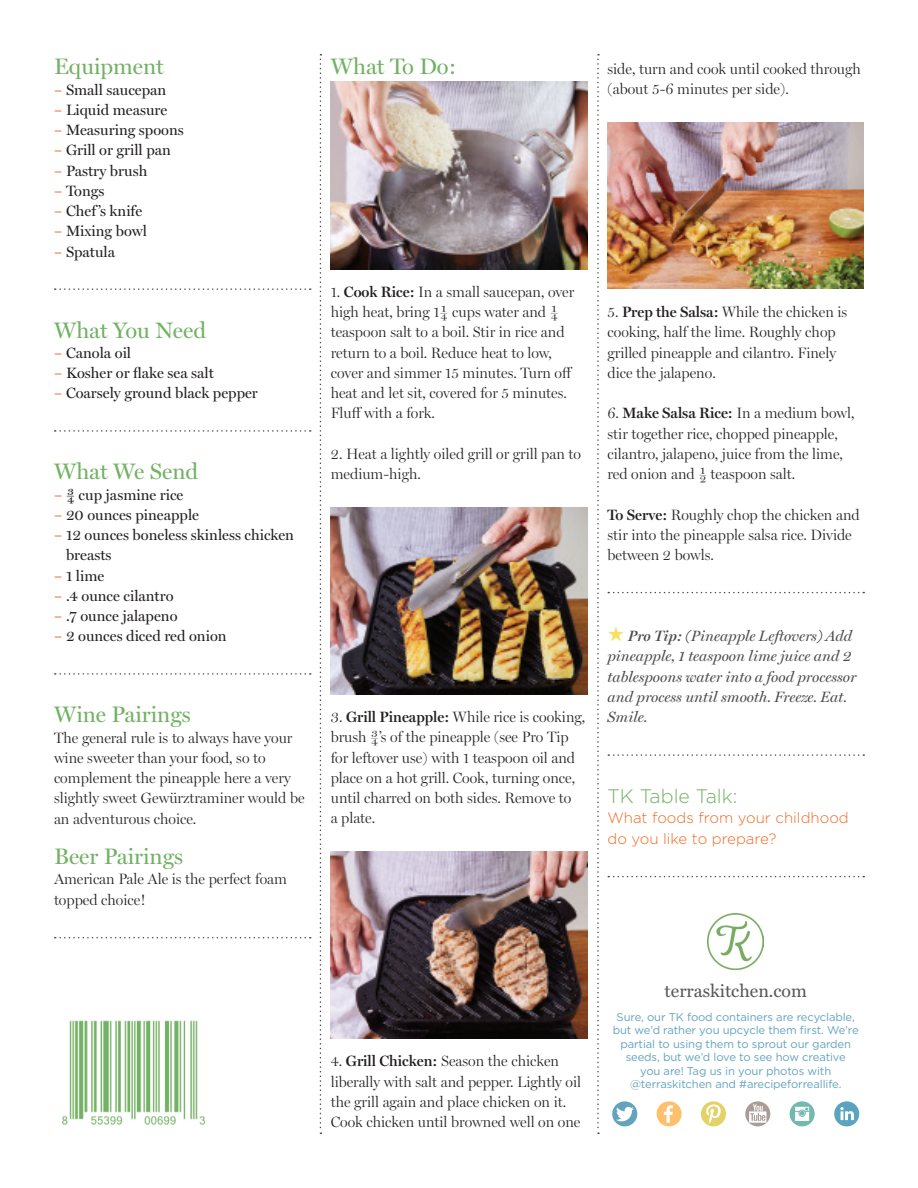
<style>
.page{position:relative;width:918px;height:1188px;background:#fff}
.page>*{position:absolute;margin:0;border:0;box-sizing:border-box;transform-origin:0 0}
.method_text{font:22.5px "Miller Display";color:#72b164}
.categories_back_of_c{font:22.5px "Miller Display";color:#72b164}
.method_text-2{font:300 19.5px "Gotham";color:#72b164}
.t1{font:18px "Miller Text";color:#57585a}
.method_text-3{font:300 15px/20.2px "Miller Display";color:#231f20}
.listings{font:15px "Miller Display";color:#231f20}
.method_text-4{font:italic 15px/20.2px "Miller Display";color:#4b4c4d}
.method_text-5{font:300 15px/20.2px "Gotham";color:#f36821}
.t2{font:11.25px/13.5px "Gotham";letter-spacing:-.01em;color:#63a3be;text-align:center}
.s1{color:#f36821}
.s2{font-weight:600}
.s3{color:#f7e163}
</style>
<div class="page">
<svg style="left:320px;top:54px;width:1px;height:1080px"></svg>
<svg style="left:597px;top:54px;width:2px;height:1080px"></svg>
<img style="left:331px;top:82px;width:256px;height:187px">
<img style="left:608px;top:122px;width:256px;height:166px">
<img style="left:331px;top:507px;width:256px;height:187px">
<img style="left:331px;top:851px;width:256px;height:188px">
<svg style="left:608px;top:592px;width:256px;height:1px"></svg>
<svg style="left:608px;top:754px;width:256px;height:2px"></svg>
<svg style="left:608px;top:876px;width:256px;height:1px"></svg>
<svg style="left:55px;top:673px;width:256px;height:2px"></svg>
<svg style="left:55px;top:937px;width:256px;height:1px"></svg>
<svg style="left:55px;top:288px;width:256px;height:2px"></svg>
<svg style="left:55px;top:430px;width:256px;height:2px"></svg>
<img style="left:61px;top:1020px;width:145px;height:105px">
<div style="left:701px;top:1101px;width:25px;height:25px;background:#e3d268;border-radius:50%"></div>
<svg style="left:706px;top:1104px;width:15px;height:19px"></svg>
<svg style="left:745px;top:1101px;width:25px;height:25px"></svg>
<div style="left:749px;top:1111px;width:17px;height:12px;background:#fff"></div>
<svg style="left:750px;top:1104px;width:15px;height:17px"></svg>
<svg style="left:790px;top:1101px;width:25px;height:25px"></svg>
<div style="left:795px;top:1107px;width:14px;height:14px;background:#fff"></div>
<svg style="left:795px;top:1108px;width:14px;height:8px"></svg>
<div style="left:612px;top:1101px;width:25px;height:25px;background:#63a3be;border-radius:50%"></div>
<svg style="left:616px;top:1107px;width:18px;height:14px"></svg>
<div style="left:834px;top:1101px;width:25px;height:25px;background:#5ba4c0;border-radius:50%"></div>
<div style="left:657px;top:1101px;width:25px;height:25px;background:#fdc06c;border-radius:50%"></div>
<svg style="left:664px;top:1105px;width:9px;height:18px"></svg>
<svg style="left:840px;top:1107px;width:14px;height:13px"></svg>
<img style="left:708px;top:914px;width:56px;height:56px">
<p class="categories_back_of_c" style="left:54px;top:54px;width:112px">Equipment</p>
<p class="listings" style="left:54px;top:81px;width:114px"><span class="s1">–</span> Small saucepan</p>
<p class="listings" style="left:54px;top:101px;width:115px"><span class="s1">–</span> Liquid measure</p>
<p class="listings" style="left:54px;top:121px;width:131px"><span class="s1">–</span> Measuring spoons</p>
<p class="listings" style="left:54px;top:141px;width:118px"><span class="s1">–</span> Grill or grill pan</p>
<p class="listings" style="left:54px;top:162px;width:95px"><span class="s1">–</span> Pastry brush</p>
<p class="listings" style="left:54px;top:182px;width:52px"><span class="s1">–</span> Tongs</p>
<p class="listings" style="left:54px;top:202px;width:90px"><span class="s1">–</span> Chef ’s knife</p>
<p class="listings" style="left:54px;top:222px;width:95px"><span class="s1">–</span> Mixing bowl</p>
<p class="listings" style="left:54px;top:243px;width:63px"><span class="s1">–</span> Spatula</p>
<p class="categories_back_of_c" style="left:54px;top:317px;width:154px">What You Need</p>
<p class="listings" style="left:54px;top:344px;width:79px"><span class="s1">–</span> Canola oil</p>
<p class="listings" style="left:54px;top:364px;width:161px"><span class="s1">–</span> Kosher or flake sea salt</p>
<p class="listings" style="left:54px;top:384px;width:205px"><span class="s1">–</span> Coarsely ground black pepper</p>
<p class="categories_back_of_c" style="left:54px;top:459px;width:146px">What We Send</p>
<p class="listings" style="left:54px;top:486px;width:131px"><span class="s1">–</span> ¾ cup jasmine rice</p>
<p class="listings" style="left:54px;top:506px;width:147px"><span class="s1">–</span> 20 ounces pineapple</p>
<p class="listings" style="left:54px;top:526px;width:242px"><span class="s1">–</span> 12 ounces boneless skinless chicken</p>
<p class="listings" style="left:66px;top:546px;width:47px">breasts</p>
<p class="listings" style="left:54px;top:567px;width:52px"><span class="s1">–</span> 1 lime</p>
<p class="listings" style="left:54px;top:587px;width:121px"><span class="s1">–</span> .4 ounce cilantro</p>
<p class="listings" style="left:54px;top:607px;width:125px"><span class="s1">–</span> .7 ounce jalapeno</p>
<p class="listings" style="left:54px;top:627px;width:174px"><span class="s1">–</span> 2 ounces diced red onion</p>
<p class="method_text" style="left:54px;top:702px;width:138px">Wine Pairings</p>
<p class="method_text-3" style="left:54px;top:728px;width:252px">The general rule is to always have your wine sweeter than your food, so to complement the pineapple here a very slightly sweet Gewürztraminer would be an adventurous choice.</p>
<p class="method_text" style="left:54px;top:843px;width:131px">Beer Pairings</p>
<p class="method_text-3" style="left:54px;top:869px;width:235px">American Pale Ale is the perfect foam topped choice!</p>
<p class="method_text" style="left:331px;top:54px;width:127px">What To Do:</p>
<p class="method_text-3" style="left:608px;top:59px;width:255px">side, turn and cook until cooked through (about 5-6 minutes per side).</p>
<p class="method_text-3" style="left:331px;top:282px;width:245px">1. <span class="s2">Cook Rice:</span> In a small saucepan, over high heat, bring 1¼ cups water and ¼ teaspoon salt to a boil. Stir in rice and return to a boil. Reduce heat to low, cover and simmer 15 minutes. Turn off heat and let sit, covered for 5 minutes.<br>Fluff with a fork.</p>
<p class="method_text-3" style="left:331px;top:444px;width:252px">2. Heat a lightly oiled grill or grill pan to medium-high.</p>
<p class="method_text-3" style="left:608px;top:302px;width:241px">5. <span class="s2">Prep the Salsa:</span> While the chicken is cooking, half the lime. Roughly chop grilled pineapple and cilantro. Finely dice the jalapeno.</p>
<p class="method_text-3" style="left:608px;top:404px;width:249px">6. <span class="s2">Make Salsa Rice:</span> In a medium bowl, stir together rice, chopped pineapple, cilantro, jalapeno, juice from the lime, red onion and ½ teaspoon salt.</p>
<p class="method_text-3" style="left:608px;top:505px;width:254px"><span class="s2">To Serve:</span> Roughly chop the chicken and stir into the pineapple salsa rice. Divide between 2 bowls.</p>
<p class="method_text-3" style="left:331px;top:707px;width:256px">3. <span class="s2">Grill Pineapple:</span> While rice is cooking, brush ¾’s of the pineapple (see Pro Tip for leftover use) with 1 teaspoon oil and place on a hot grill. Cook, turning once, until charred on both sides. Remove to<br>a plate.</p>
<p class="method_text-4" style="left:608px;top:626px;width:250px"><span class="s3">★</span> <span class="s2">Pro Tip:</span> (Pineapple Leftovers) Add pineapple, 1 teaspoon lime juice and 2 tablespoons water into a food processor and process until smooth. Freeze. Eat.<br>Smile.</p>
<p class="method_text-2" style="left:608px;top:784px;width:131px">TK Table Talk:</p>
<p class="method_text-5" style="left:608px;top:808px;width:243px">What foods from your childhood do you like to prepare?</p>
<p class="method_text-3" style="left:331px;top:1052px;width:252px">4. <span class="s2">Grill Chicken:</span> Season the chicken liberally with salt and pepper. Lightly oil the grill again and place chicken on it.<br>Cook chicken until browned well on one</p>
<p class="t1" style="left:665px;top:976px;width:144px">terraskitchen.com</p>
<p class="t2" style="left:613px;top:1010px;width:248px">Sure, our TK food containers are recyclable, but we’d rather you upcycle them first. We’re partial to using them to sprout our garden seeds, but we’d love to see how creative<br>you are! Tag us in your photos with</p>
<p class="t2" style="left:630px;top:1077px;width:213px">@terraskitchen and #arecipeforreallife.</p>
</div>
